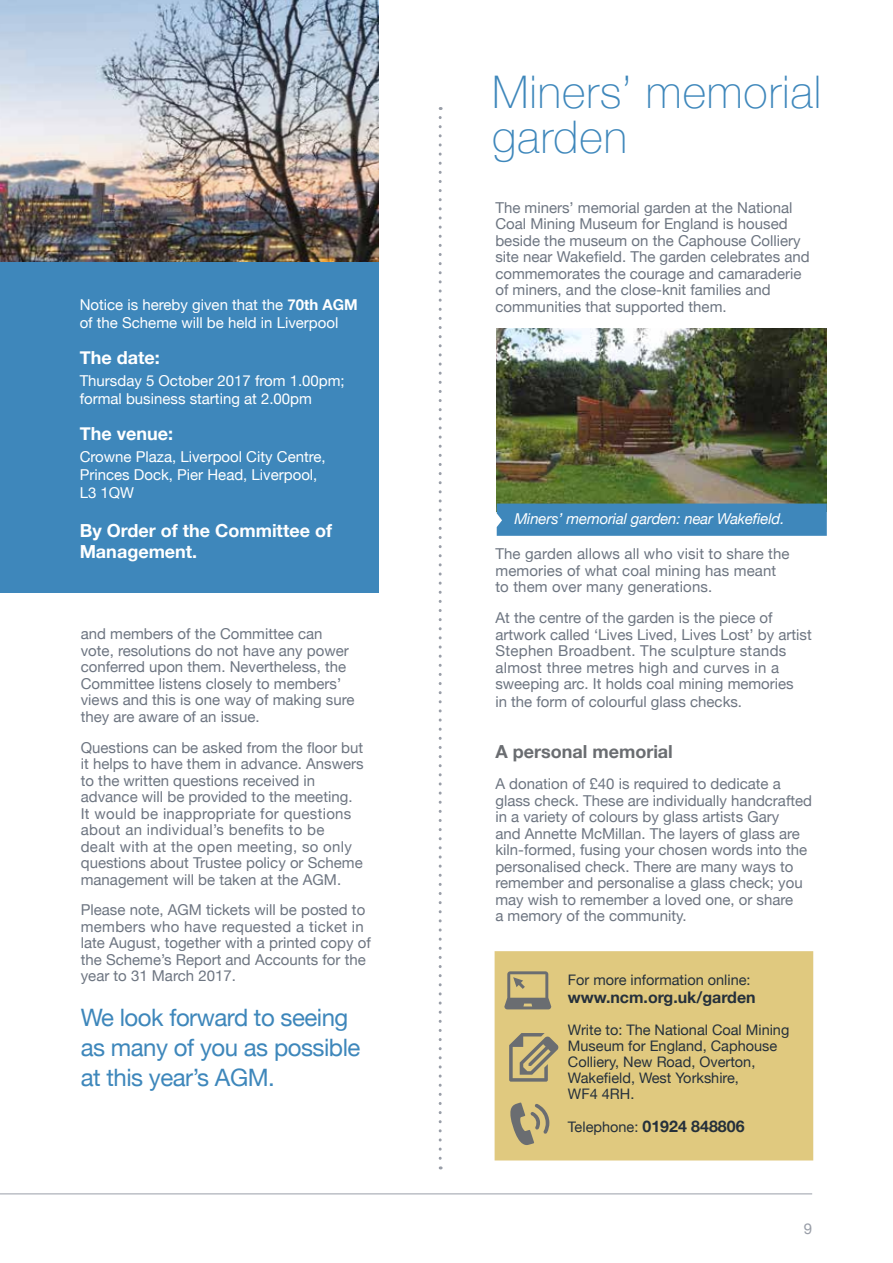
<style>
.page{position:relative;width:893px;height:1263px;background:#fff}
.page>*{position:absolute;margin:0;border:0;box-sizing:border-box;transform-origin:0 0}
.t1{font:100 45px/45px "Helvetica Neue";letter-spacing:.02em;color:#3e87bb}
.t2{font:24px/30px "Helvetica Neue";letter-spacing:-.02em;color:#3e87bb}
.t3{font:700 18px/21px "Helvetica Neue";color:#fff}
.t4{font:700 18px "Helvetica Neue";color:#6a6d71}
.t5{font:700 16.05px "Helvetica Neue";color:#25303b}
.t6{font:15.15px "Helvetica Neue";color:#999ea8}
.t7{font:15px/16.5px "Helvetica Neue";color:#6d7581}
.t8{font:15px/18px "Helvetica Neue";color:#fff}
.t9{font:italic 15px "Helvetica Neue";letter-spacing:-.01em;color:#fff}
.t10{font:14.55px/16px "Helvetica Neue";color:#25303b}
.s1{font-weight:700}
.s2{font-weight:400;font-size:14.55px}
</style>
<div class="page">
<img style="left:0;top:0;width:378px;height:263px">
<hr style="left:0;top:1193px;width:812px;height:1px;background:#999ea8">
<div style="left:0;top:263px;width:378px;height:330px;background:#3e87bb"></div>
<div style="left:495px;top:951px;width:318px;height:209px;background:#e0c97f"></div>
<svg style="left:504px;top:971px;width:47px;height:38px;background:#aba078"></svg>
<svg style="left:509px;top:1033px;width:50px;height:49px;background:#afa379"></svg>
<svg style="left:510px;top:1102px;width:39px;height:43px;background:#b0a379"></svg>
<img style="left:497px;top:328px;width:330px;height:175px">
<svg style="left:439px;top:117px;width:3px;height:1052px"></svg>
<div style="left:497px;top:503px;width:330px;height:33px;background:#3e87bb"></div>
<p class="t8" style="left:80px;top:296px;width:280px">Notice is hereby given that the <span class="s1">70th AGM </span>of the Scheme will be held in Liverpool</p>
<p class="t3" style="left:80px;top:347px;width:82px">The date:</p>
<p class="t8" style="left:80px;top:372px;width:267px">Thursday 5 October 2017 from 1.00pm; formal business starting at 2.00pm</p>
<p class="t3" style="left:80px;top:423px;width:95px">The venue:</p>
<p class="t8" style="left:80px;top:449px;width:248px">Crowne Plaza, Liverpool City Centre,<br>Princes Dock, Pier Head, Liverpool,<br>L3 1QW</p>
<p class="t3" style="left:80px;top:521px;width:254px">By Order of the Committee of<br>Management.</p>
<p class="t7" style="left:81px;top:627px;width:275px">and members of the Committee can vote, resolutions do not have any power conferred upon them. Nevertheless, the Committee listens closely to members’ views and this is one way of making sure they are aware of an issue.</p>
<p class="t7" style="left:81px;top:740px;width:284px">Questions can be asked from the floor but it helps to have them in advance. Answers to the written questions received in advance will be provided to the meeting.<br>It would be inappropriate for questions about an individual’s benefits to be<br>dealt with at the open meeting, so only questions about Trustee policy or Scheme management will be taken at the AGM.</p>
<p class="t7" style="left:81px;top:903px;width:292px">Please note, AGM tickets will be posted to members who have requested a ticket in late August, together with a printed copy of the Scheme’s Report and Accounts for the year to 31 March 2017.</p>
<h2 class="t2" style="left:81px;top:1003px;width:281px">We look forward to seeing as many of you as possible at this year’s AGM.</h2>
<h1 class="t1" style="left:492px;top:67px;width:331px">Miners’ memorial garden</h1>
<p class="t7" style="left:495px;top:200px;width:316px">The miners’ memorial garden at the National Coal Mining Museum for England is housed beside the museum on the Caphouse Colliery site near Wakefield. The garden celebrates and commemorates the courage and camaraderie of miners, and the close-knit families and communities that supported them.</p>
<p class="t9" style="left:514px;top:507px;width:272px">Miners’ memorial garden: near Wakefield.</p>
<p class="t7" style="left:495px;top:547px;width:296px">The garden allows all who visit to share the memories of what coal mining has meant to them over many generations.</p>
<p class="t7" style="left:495px;top:610px;width:318px">At the centre of the garden is the piece of artwork called ‘Lives Lived, Lives Lost’ by artist Stephen Broadbent. The sculpture stands almost three metres high and curves in a sweeping arc. It holds coal mining memories</p>
<p class="t7" style="left:495px;top:694px;width:248px">in the form of colourful glass checks.</p>
<p class="t4" style="left:495px;top:738px;width:179px">A personal memorial</p>
<p class="t7" style="left:495px;top:776px;width:318px">A donation of £40 is required to dedicate a glass check. These are individually handcrafted in a variety of colours by glass artists Gary<br>and Annette McMillan. The layers of glass are kiln-formed, fusing your chosen words into the personalised check. There are many ways to remember and personalise a glass check; you may wish to remember a loved one, or share<br>a memory of the community.</p>
<p class="t10" style="left:568px;top:973px;width:184px">For more information online:</p>
<p class="t5" style="left:568px;top:984px;width:189px">www.ncm.org.uk/garden</p>
<p class="t10" style="left:568px;top:1022px;width:223px">Write to: The National Coal Mining<br>Museum for England, Caphouse<br>Colliery, New Road, Overton,<br>Wakefield, West Yorkshire,<br>WF4 4RH.</p>
<p class="t5" style="left:568px;top:1114px;width:178px"><span class="s2">Telephone:</span> 01924 848806</p>
<p class="t6" style="left:804px;top:1217px;width:10px">9</p>
</div>
